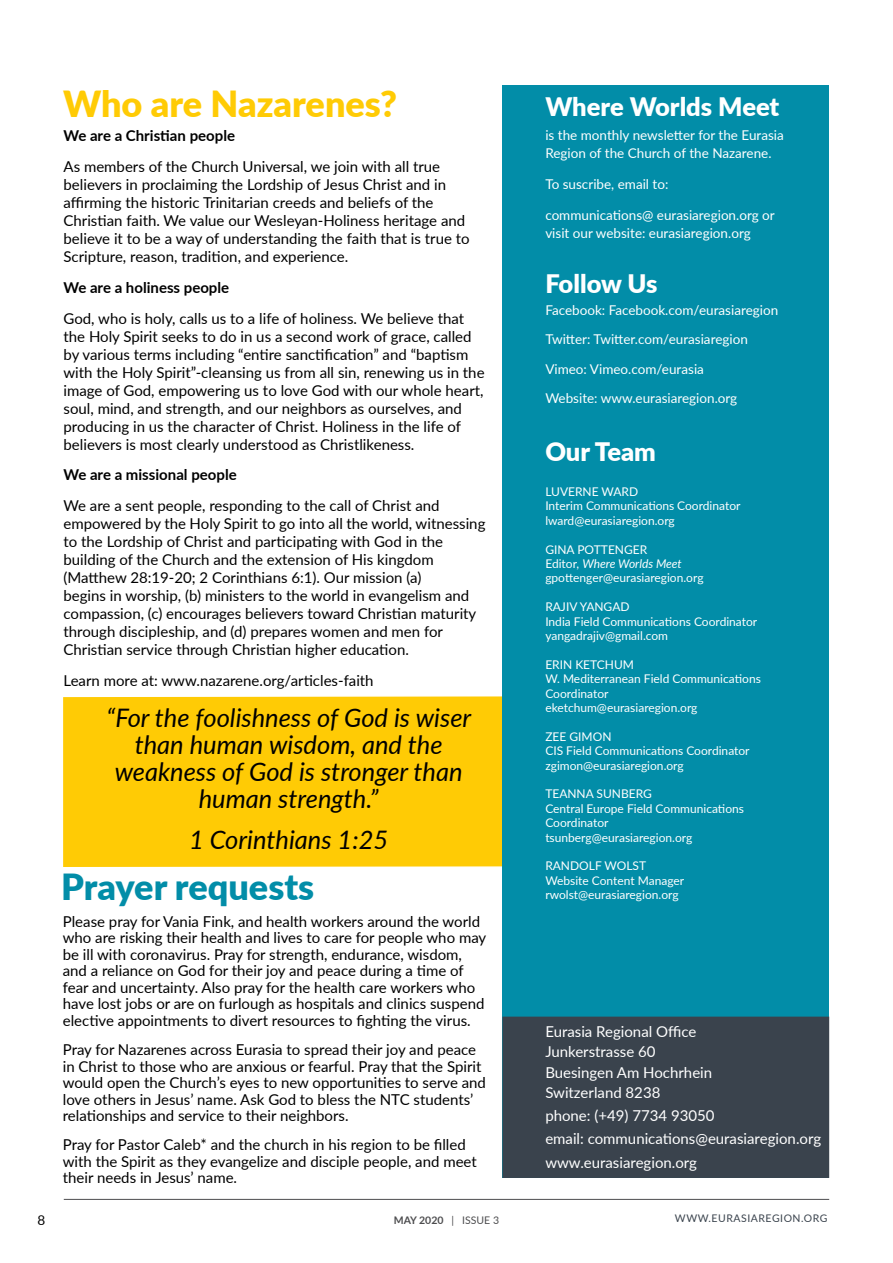
<style>
.page{position:relative;width:893px;height:1263px;background:#fff}
.page>*{position:absolute;margin:0;border:0;box-sizing:border-box;transform-origin:0 0}
.t1{font:900 36px "Lato";color:#ffcb05}
.t2{font:900 36px "Lato";color:#028da8}
.t3{font:italic 25.5px/27px "Lato";color:#000;text-align:center}
.t4{font:900 25.5px "Lato";color:#fff}
.t5{font:15px/18px "Lato";color:#000}
.t6{font:15px/20.2px "Lato";color:#fff}
.t7{font:700 15px "Lato";color:#000}
.t8{font:13.5px/29.2px "Lato";color:#fff}
.t9{font:13.5px "Lato";color:#000}
.t10{font:12px/14.4px "Lato";color:#fff}
.t11{font:10.5px "Lato";letter-spacing:.05em;color:#3a434d}
.t12{font:700 10.5px "Lato";color:#4d4d4f}
.s1{font-style:italic}
.s2{font-weight:400}
</style>
<div class="page">
<div style="left:63px;top:696px;width:439px;height:171px;background:#ffcb05"></div>
<div style="left:502px;top:86px;width:327px;height:1092px;background:#028da8"></div>
<div style="left:502px;top:1016px;width:327px;height:162px;background:#3a434d;border:2px solid #3a434d"></div>
<hr style="left:64px;top:1199px;width:765px;height:1px;background:#4d4d4f">
<h1 class="t1" style="left:63px;top:77px;width:336px">Who are Nazarenes?</h1>
<p class="t7" style="left:64px;top:125px;width:173px">We are a Christian people</p>
<p class="t5" style="left:64px;top:157px;width:408px">As members of the Church Universal, we join with all true believers in proclaiming the Lordship of Jesus Christ and in affirming the historic Trinitarian creeds and beliefs of the Christian faith. We value our Wesleyan-Holiness heritage and believe it to be a way of understanding the faith that is true to Scripture, reason, tradition, and experience.</p>
<p class="t7" style="left:64px;top:276px;width:167px">We are a holiness people</p>
<p class="t5" style="left:64px;top:309px;width:423px">God, who is holy, calls us to a life of holiness. We believe that the Holy Spirit seeks to do in us a second work of grace, called by various terms including “entire sanctification” and “baptism with the Holy Spirit”-cleansing us from all sin, renewing us in the image of God, empowering us to love God with our whole heart, soul, mind, and strength, and our neighbors as ourselves, and producing in us the character of Christ. Holiness in the life of believers is most clearly understood as Christlikeness.</p>
<p class="t7" style="left:64px;top:464px;width:175px">We are a missional people</p>
<p class="t5" style="left:64px;top:496px;width:423px">We are a sent people, responding to the call of Christ and empowered by the Holy Spirit to go into all the world, witnessing to the Lordship of Christ and participating with God in the building of the Church and the extension of His kingdom (Matthew 28:19-20; 2 Corinthians 6:1). Our mission (a)<br>begins in worship, (b) ministers to the world in evangelism and compassion, (c) encourages believers toward Christian maturity through discipleship, and (d) prepares women and men for Christian service through Christian higher education.</p>
<p class="t5" style="left:64px;top:671px;width:312px">Learn more at: www.nazarene.org/articles-faith</p>
<h2 class="t3" style="left:107px;top:703px;width:366px">“For the foolishness of God is wiser than human wisdom, and the weakness of God is stronger than human strength.”</h2>
<h2 class="t3" style="left:189px;top:825px;width:201px">1 Corinthians 1:25</h2>
<h1 class="t2" style="left:61px;top:860px;width:254px">Prayer requests</h1>
<p class="t5" style="left:63px;top:912px;width:425px;line-height:16.5px">Please pray for Vania Fink, and health workers around the world who are risking their health and lives to care for people who may be ill with coronavirus. Pray for strength, endurance, wisdom, and a reliance on God for their joy and peace during a time of fear and uncertainty. Also pray for the health care workers who have lost jobs or are on furlough as hospitals and clinics suspend elective appointments to divert resources to fighting the virus.</p>
<p class="t5" style="left:63px;top:1041px;width:425px;line-height:16.5px">Pray for Nazarenes across Eurasia to spread their joy and peace in Christ to those who are anxious or fearful. Pray that the Spirit would open the Church’s eyes to new opportunities to serve and love others in Jesus’ name. Ask God to bless the NTC students’ relationships and service to their neighbors.</p>
<p class="t5" style="left:63px;top:1136px;width:416px;line-height:16.5px">Pray for Pastor Caleb* and the church in his region to be filled with the Spirit as they evangelize and disciple people, and meet their needs in Jesus’ name.</p>
<h2 class="t4" style="left:545px;top:87px;width:236px">Where Worlds Meet</h2>
<p class="t8" style="left:545px;top:126px;width:240px;line-height:18px">is the monthly newsletter for the Eurasia<br>Region of the Church of the Nazarene.</p>
<p class="t8" style="left:545px;top:169px;width:125px">To suscribe, email to:</p>
<p class="t8" style="left:545px;top:205px;width:231px;line-height:18px">communications@ eurasiaregion.org or visit our website: eurasiaregion.org</p>
<h2 class="t4" style="left:545px;top:265px;width:114px">Follow Us</h2>
<p class="t8" style="left:545px;top:295px;width:234px">Facebook: Facebook.com/eurasiaregion Twitter: Twitter.com/eurasiaregion Vimeo: Vimeo.com/eurasia<br>Website: www.eurasiaregion.org</p>
<h2 class="t4" style="left:545px;top:433px;width:112px">Our Team</h2>
<p class="t10" style="left:545px;top:484px;width:197px;text-indent:56px">ward<br>Interim Communications Coordinator lward@eurasiaregion.org</p>
<p class="t10" style="left:545px;top:541px;width:17px">Gina</p>
<p class="t10" style="left:545px;top:484px;width:15px">Luverne</p>
<p class="t10" style="left:545px;top:541px;width:160px;text-indent:32px">Pottenger<br>Editor, <span class="s1">Where Worlds Meet </span>gpottenger@eurasiaregion.org</p>
<p class="t10" style="left:545px;top:599px;width:213px">RAJIV YANGAD<br>India Field Communications Coordinator yangadrajiv@gmail.com</p>
<p class="t10" style="left:545px;top:657px;width:217px">ERIN KETCHUM<br>W. Mediterranean Field Communications<br>Coordinator eketchum@eurasiaregion.org</p>
<p class="t10" style="left:545px;top:729px;width:206px">ZEE GIMON<br>CIS Field Communications Coordinator zgimon@eurasiaregion.org</p>
<p class="t10" style="left:545px;top:786px;width:17px">Teanna</p>
<p class="t10" style="left:545px;top:786px;width:200px;text-indent:51px">sunberg<br>Central Europe Field Communications<br>Coordinator tsunberg@eurasiaregion.org</p>
<p class="t10" style="left:545px;top:858px;width:17px">Randolf</p>
<p class="t10" style="left:545px;top:858px;width:140px;text-align:center">Wolst<br>Website Content Manager rwolst@eurasiaregion.org</p>
<p class="t6" style="left:545px;top:1021px;width:168px">Eurasia Regional Office<br>Junkerstrasse 60<br>Buesingen Am Hochrhein<br>Switzerland 8238</p>
<p class="t6" style="left:545px;top:1103px;width:277px;line-height:23.2px">phone: (+49) 7734 93050<br>email: communications@eurasiaregion.org www.eurasiaregion.org</p>
<p class="t9" style="left:38px;top:1210px;width:9px">8</p>
<p class="t12" style="left:394px;top:1212px;width:107px">May 2020 <span class="s2">| Issue 3</span></p>
<p class="t11" style="left:675px;top:1211px;width:154px">www.eurasiaregion.org</p>
</div>
